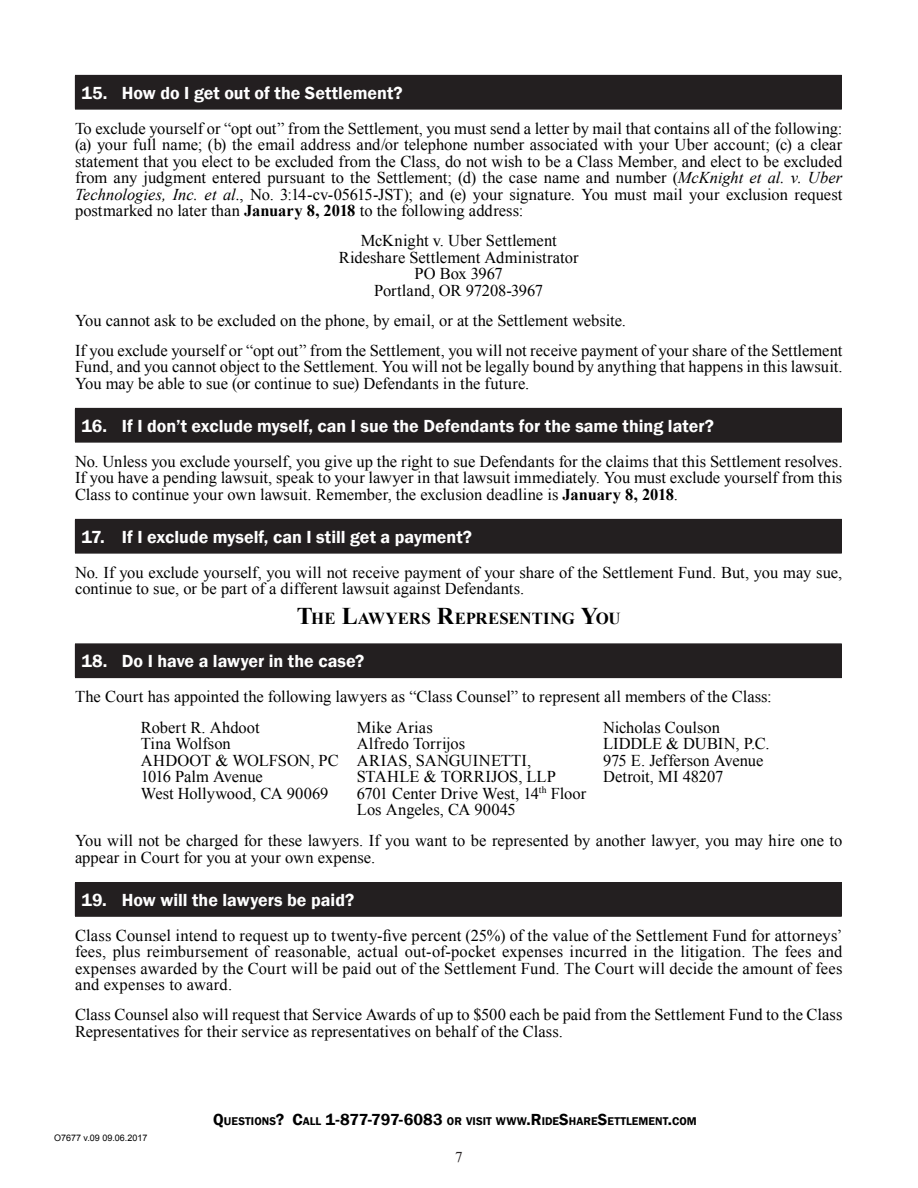
<style>
.page{position:relative;width:918px;height:1188px;background:#fff}
.page>*{position:absolute;margin:0;border:0;box-sizing:border-box;transform-origin:0 0}
.t1{font:600 18px "Franklin Gothic";color:#fff}
.Body_Copy{font:700 16.8px "Times New Roman";letter-spacing:-.005em;color:#000}
.Body_Copy-2{font:16.5px/16.5px "Times New Roman";color:#000;text-align:justify}
.Body_Copy-3{font:16.5px "Times New Roman";letter-spacing:.02em;color:#000}
.t2{font:15px "Times New Roman";color:#231f20}
.t3{font:600 11.55px "Franklin Gothic";letter-spacing:.005em;color:#000}
.t4{font:9px "Arial";color:#000}
.s1{font-style:italic}
.s2{font-weight:700}
.s3{font-size:24px}
.s4{font-size:16.5px}
</style>
<div class="page">
<div style="left:75px;top:75px;width:766px;height:34px;background:#231f20"></div>
<hr style="left:75px;top:75px;width:767px;height:1px;background:#231f20">
<hr style="left:841px;top:76px;width:1px;height:33px;background:#231f20">
<hr style="left:75px;top:109px;width:767px;height:1px;background:#231f20">
<div style="left:75px;top:408px;width:766px;height:34px;background:#231f20"></div>
<hr style="left:75px;top:408px;width:767px;height:1px;background:#231f20">
<hr style="left:841px;top:409px;width:1px;height:33px;background:#231f20">
<hr style="left:75px;top:442px;width:767px;height:1px;background:#231f20">
<div style="left:75px;top:519px;width:766px;height:34px;background:#231f20"></div>
<hr style="left:75px;top:519px;width:767px;height:1px;background:#231f20">
<hr style="left:841px;top:520px;width:1px;height:33px;background:#231f20">
<hr style="left:75px;top:553px;width:767px;height:1px;background:#231f20">
<div style="left:75px;top:644px;width:766px;height:34px;background:#231f20"></div>
<hr style="left:841px;top:644px;width:1px;height:33px;background:#231f20">
<hr style="left:75px;top:677px;width:767px;height:1px;background:#231f20">
<div style="left:75px;top:883px;width:766px;height:33px;background:#231f20"></div>
<hr style="left:75px;top:882px;width:767px;height:1px;background:#231f20">
<hr style="left:841px;top:883px;width:1px;height:33px;background:#231f20">
<hr style="left:75px;top:916px;width:767px;height:1px;background:#231f20">
<p class="t1" style="left:81px;top:81px;width:323px">15. How do I get out of the Settlement?</p>
<p class="Body_Copy-2" style="left:75px;top:119px;width:769px">To exclude yourself or “opt out” from the Settlement, you must send a letter by mail that contains all of the following: (a) your full name; (b) the email address and/or telephone number associated with your Uber account; (c) a clear statement that you elect to be excluded from the Class, do not wish to be a Class Member, and elect to be excluded from any judgment entered pursuant to the Settlement; (d) the case name and number (<span class="s1">McKnight et al. v. Uber Technologies, Inc. et al.</span>, No. 3:14-cv-05615-JST); and (e) your signature. You must mail your exclusion request postmarked no later than <span class="s2">January 8, 2018</span> to the following address:</p>
<p class="Body_Copy-2" style="left:361px;top:232px;width:198px">McKnight v. Uber Settlement</p>
<p class="Body_Copy-2" style="left:339px;top:248px;width:241px">Rideshare Settlement Administrator</p>
<p class="Body_Copy-2" style="left:415px;top:265px;width:90px">PO Box 3967</p>
<p class="Body_Copy-2" style="left:374px;top:281px;width:170px">Portland, OR 97208-3967</p>
<p class="Body_Copy-2" style="left:75px;top:311px;width:553px">You cannot ask to be excluded on the phone, by email, or at the Settlement website.</p>
<p class="Body_Copy-2" style="left:75px;top:341px;width:769px">If you exclude yourself or “opt out” from the Settlement, you will not receive payment of your share of the Settlement Fund, and you cannot object to the Settlement. You will not be legally bound by anything that happens in this lawsuit.<br>You may be able to sue (or continue to sue) Defendants in the future.</p>
<p class="t1" style="left:81px;top:414px;width:634px">16. If I don’t exclude myself, can I sue the Defendants for the same thing later?</p>
<p class="Body_Copy-2" style="left:75px;top:452px;width:769px">No. Unless you exclude yourself, you give up the right to sue Defendants for the claims that this Settlement resolves.<br>If you have a pending lawsuit, speak to your lawyer in that lawsuit immediately. You must exclude yourself from this Class to continue your own lawsuit. Remember, the exclusion deadline is <span class="s2">January 8, 2018</span>.</p>
<p class="t1" style="left:81px;top:525px;width:392px">17. If I exclude myself, can I still get a payment?</p>
<p class="Body_Copy-2" style="left:75px;top:563px;width:769px">No. If you exclude yourself, you will not receive payment of your share of the Settlement Fund. But, you may sue, continue to sue, or be part of a different lawsuit against Defendants.</p>
<p class="Body_Copy" style="left:297px;top:607px;width:326px"><span class="s3">T</span>HE <span class="s3">L</span>AWYERS <span class="s3">R</span>EPRESENTING <span class="s3">Y</span>OU</p>
<p class="t1" style="left:81px;top:650px;width:285px">18. Do I have a lawyer in the case?</p>
<p class="Body_Copy-2" style="left:75px;top:688px;width:698px">The Court has appointed the following lawyers as “Class Counsel” to represent all members of the Class:</p>
<p class="Body_Copy-2" style="left:141px;top:719px;width:120px">Robert R. Ahdoot</p>
<p class="Body_Copy-2" style="left:141px;top:735px;width:91px">Tina Wolfson</p>
<p class="Body_Copy-2" style="left:141px;top:752px;width:199px">AHDOOT &amp; WOLFSON, PC</p>
<p class="Body_Copy-2" style="left:141px;top:768px;width:123px">1016 Palm Avenue</p>
<p class="Body_Copy-2" style="left:141px;top:785px;width:189px">West Hollywood, CA 90069</p>
<p class="Body_Copy-2" style="left:357px;top:719px;width:77px">Mike Arias</p>
<p class="Body_Copy-2" style="left:357px;top:735px;width:110px">Alfredo Torrijos</p>
<p class="Body_Copy-3" style="left:357px;top:749px;width:176px">ARIAS, SANGUINETTI,</p>
<p class="Body_Copy-2" style="left:357px;top:768px;width:201px">STAHLE &amp; TORRIJOS, LLP</p>
<p class="Body_Copy-2" style="left:357px;top:785px;width:231px">6701 Center Drive West, 14<sup>th</sup> Floor</p>
<p class="Body_Copy-2" style="left:357px;top:801px;width:160px">Los Angeles, CA 90045</p>
<p class="Body_Copy-2" style="left:603px;top:719px;width:119px">Nicholas Coulson</p>
<p class="Body_Copy-2" style="left:603px;top:735px;width:168px">LIDDLE &amp; DUBIN, P.C.</p>
<p class="Body_Copy-2" style="left:603px;top:752px;width:162px">975 E. Jefferson Avenue</p>
<p class="Body_Copy-2" style="left:603px;top:768px;width:122px">Detroit, MI 48207</p>
<p class="Body_Copy-2" style="left:75px;top:832px;width:769px">You will not be charged for these lawyers. If you want to be represented by another lawyer, you may hire one to appear in Court for you at your own expense.</p>
<p class="t1" style="left:81px;top:889px;width:274px">19. How will the lawyers be paid?</p>
<p class="Body_Copy-2" style="left:75px;top:927px;width:769px">Class Counsel intend to request up to twenty-five percent (25%) of the value of the Settlement Fund for attorneys’ fees, plus reimbursement of reasonable, actual out-of-pocket expenses incurred in the litigation. The fees and expenses awarded by the Court will be paid out of the Settlement Fund. The Court will decide the amount of fees and expenses to award.</p>
<p class="Body_Copy-2" style="left:75px;top:1006px;width:769px">Class Counsel also will request that Service Awards of up to $500 each be paid from the Settlement Fund to the Class<br>Representatives for their service as representatives on behalf of the Class.</p>
<p class="t4" style="left:54px;top:1131px;width:95px">O7677 v.09 09.06.2017</p>
<p class="t3" style="left:213px;top:1114px;width:485px"><span class="s4">Q</span>UESTIONS<span class="s4">? C</span>ALL <span class="s4">1-877-797-6083</span> OR VISIT WWW<span class="s4">.R</span>IDE<span class="s4">S</span>HARE<span class="s4">S</span>ETTLEMENT<span class="s4">.</span>COM</p>
<p class="t2" style="left:455px;top:1147px;width:9px">7</p>
</div>
